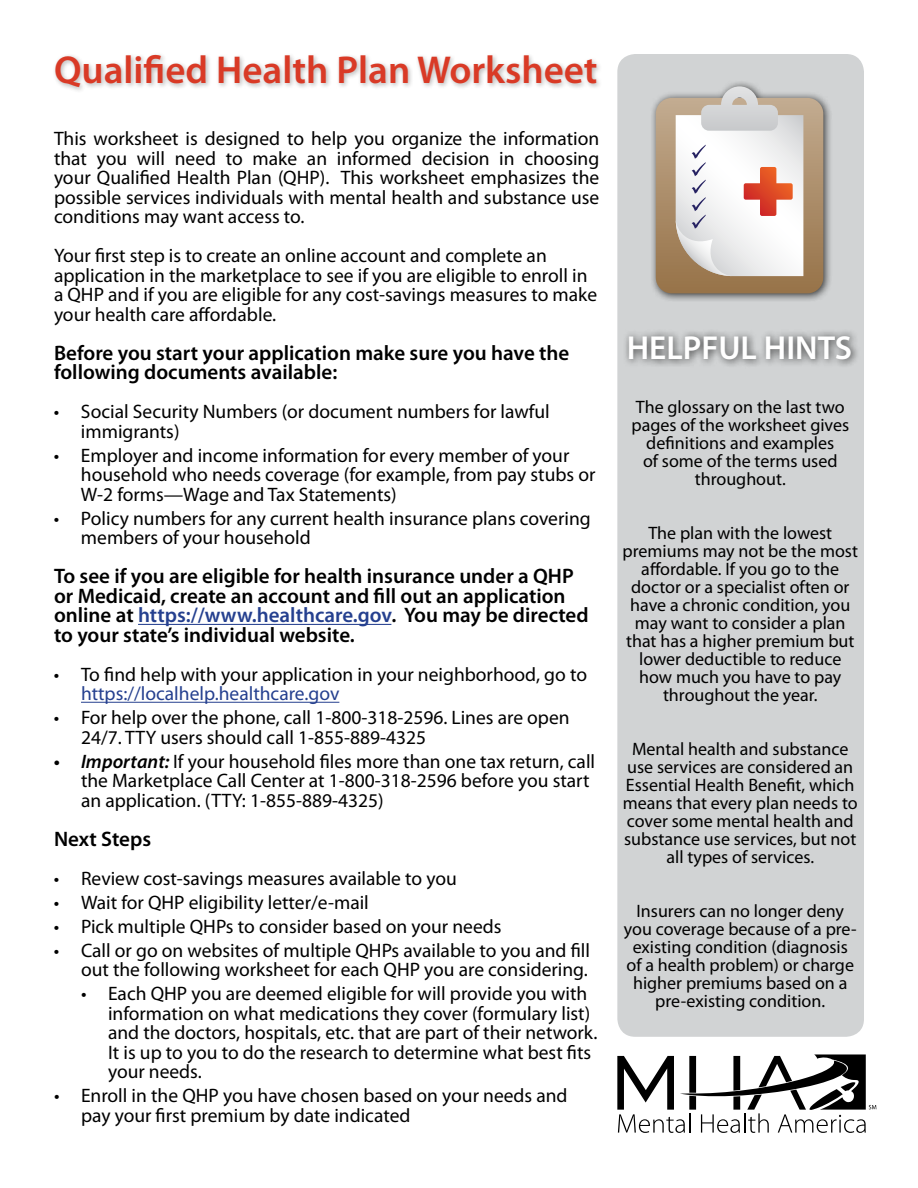
<style>
.page{position:relative;width:918px;height:1188px;background:#fff}
.page>*{position:absolute;margin:0;border:0;box-sizing:border-box;transform-origin:0 0}
.t1{font:600 39px "Myriad Pro";color:#d93a26}
.t2{font:600 33.3px "Myriad Pro";color:#fff}
.t3{font:600 21px/19.5px "Myriad Pro";color:#000}
.t4{font:19.5px/19.5px "Myriad Pro";color:#000}
.t5{font:19.5px "Myriad Pro";color:#25408f}
.t6{font:18px/18px "Myriad Pro";color:#000;text-align:center}
.s1{color:#25408f}
.s2{font-weight:600;font-style:italic}
</style>
<div class="page">
<svg style="left:617px;top:1054px;width:259px;height:79px"></svg>
<hr style="left:138px;top:624px;width:253px;height:1px;background:#25408f">
<hr style="left:81px;top:702px;width:258px;height:1px;background:#25408f">
<div style="left:617px;top:54px;width:247px;height:983px;background:#d1d3d4;border-radius:18px"></div>
<div style="left:622px;top:329px;width:238px;height:40px;background:#000;opacity:.75"></div>
<div style="left:650px;top:80px;width:183px;height:223px;background:#000;opacity:.75"></div>
<svg style="left:656px;top:86px;width:167px;height:207px"></svg>
<div style="left:52px;top:52px;width:551px;height:42px;background:#000;opacity:.29"></div>
<h1 class="t1" style="left:54px;top:46px;width:545px">Qualified Health Plan Worksheet</h1>
<p class="t4" style="left:54px;top:129px;width:547px;text-align:justify">This worksheet is designed to help you organize the information that you will need to make an informed decision in choosing your Qualified Health Plan (QHP). This worksheet emphasizes the possible services individuals with mental health and substance use conditions may want access to.</p>
<p class="t4" style="left:54px;top:246px;width:545px">Your first step is to create an online account and complete an application in the marketplace to see if you are eligible to enroll in a QHP and if you are eligible for any cost-savings measures to make your health care affordable.</p>
<p class="t3" style="left:54px;top:342px;width:517px">Before you start your application make sure you have the following documents available:</p>
<p class="t4" style="left:81px;top:402px;width:470px;text-indent:-27px">• Social Security Numbers (or document numbers for lawful immigrants)</p>
<p class="t4" style="left:81px;top:445px;width:516px;text-indent:-27px">• Employer and income information for every member of your household who needs coverage (for example, from pay stubs or<br>W-2 forms—Wage and Tax Statements)</p>
<p class="t4" style="left:81px;top:508px;width:511px;text-indent:-27px">• Policy numbers for any current health insurance plans covering members of your household</p>
<p class="t3" style="left:54px;top:566px;width:536px">To see if you are eligible for health insurance under a QHP or Medicaid, create an account and fill out an application online at <span class="s1">https://www.healthcare.gov</span>. You may be directed to your state’s individual website.</p>
<p class="t4" style="left:54px;top:664px;width:535px">• To find help with your application in your neighborhood, go to</p>
<p class="t5" style="left:81px;top:682px;width:260px">https://localhelp.healthcare.gov</p>
<p class="t4" style="left:81px;top:708px;width:490px;text-indent:-27px">• For help over the phone, call 1-800-318-2596. Lines are open<br>24/7. TTY users should call 1-855-889-4325</p>
<p class="t4" style="left:81px;top:751px;width:516px;text-indent:-27px"><span class="s2">• Important:</span> If your household files more than one tax return, call the Marketplace Call Center at 1-800-318-2596 before you start an application. (TTY: 1-855-889-4325)</p>
<p class="t3" style="left:54px;top:828px;width:99px">Next Steps</p>
<p class="t4" style="left:54px;top:868px;width:404px">• Review cost-savings measures available to you</p>
<p class="t4" style="left:54px;top:892px;width:316px">• Wait for QHP eligibility letter/e-mail</p>
<p class="t4" style="left:54px;top:916px;width:449px">• Pick multiple QHPs to consider based on your needs</p>
<p class="t4" style="left:54px;top:940px;width:538px;text-align:right">• Call or go on websites of multiple QHPs available to you and fill out the following worksheet for each QHP you are considering.</p>
<p class="t4" style="left:108px;top:984px;width:491px;text-indent:-27px">• Each QHP you are deemed eligible for will provide you with information on what medications they cover (formulary list) and the doctors, hospitals, etc. that are part of their network.<br>It is up to you to do the research to determine what best fits your needs.</p>
<p class="t4" style="left:81px;top:1086px;width:488px;text-indent:-27px">• Enroll in the QHP you have chosen based on your needs and pay your first premium by date indicated</p>
<h2 class="t2" style="left:627px;top:326px;width:227px">HELPFUL HINTS</h2>
<p class="t6" style="left:631px;top:398px;width:219px">The glossary on the last two pages of the worksheet gives definitions and examples<br>of some of the terms used throughout.</p>
<p class="t6" style="left:623px;top:524px;width:237px">The plan with the lowest premiums may not be the most affordable. If you go to the doctor or a specialist often or have a chronic condition, you may want to consider a plan that has a higher premium but lower deductible to reduce how much you have to pay throughout the year.</p>
<p class="t6" style="left:623px;top:740px;width:236px">Mental health and substance use services are considered an<br>Essential Health Benefit, which means that every plan needs to cover some mental health and substance use services, but not all types of services.</p>
<p class="t6" style="left:624px;top:902px;width:234px">Insurers can no longer deny you coverage because of a pre&shy;existing condition (diagnosis of a health problem) or charge higher premiums based on a pre-existing condition.</p>
</div>
